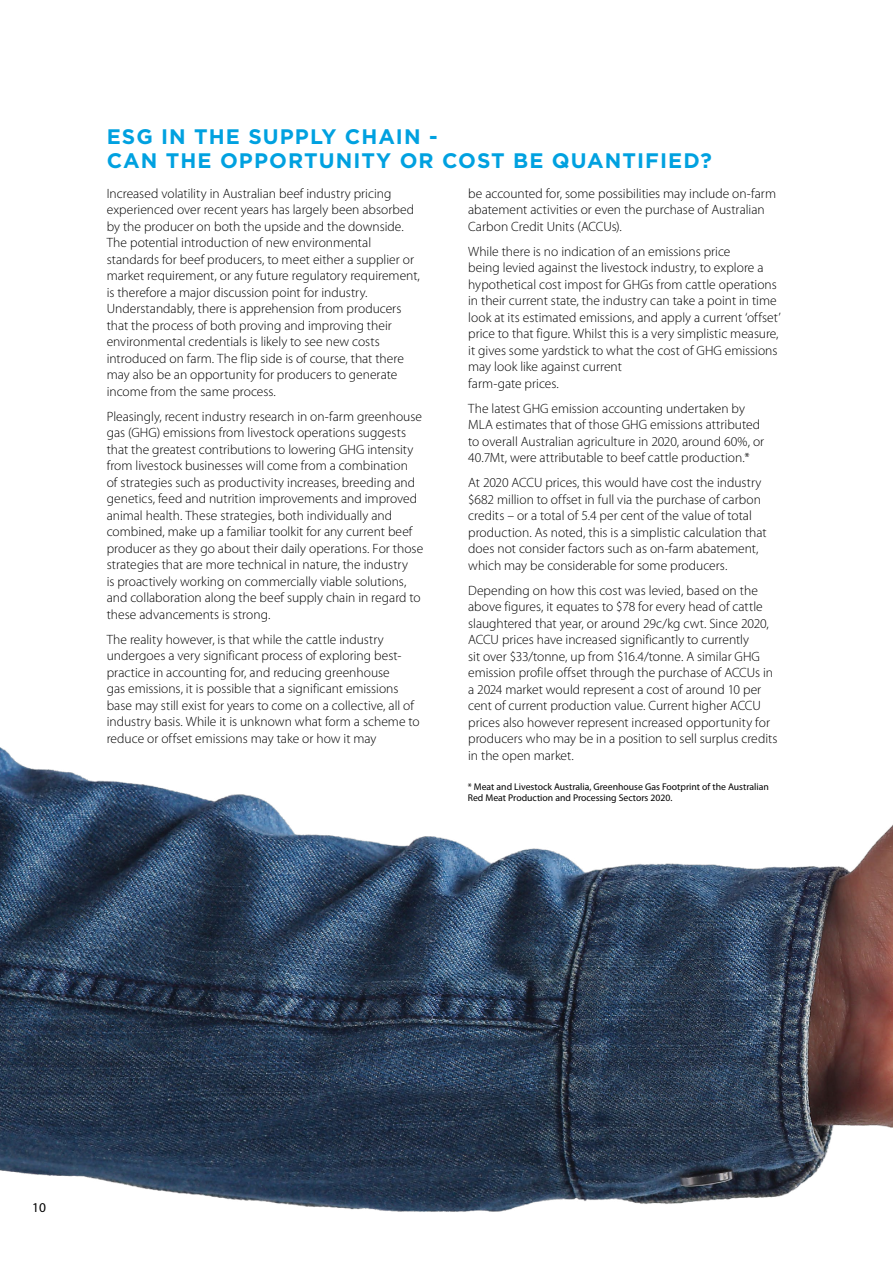
<style>
.page{position:relative;width:893px;height:1263px;background:#fff}
.page>*{position:absolute;margin:0;border:0;box-sizing:border-box;transform-origin:0 0}
.t1{font:700 21px/24px "Gotham";letter-spacing:.05em;color:#00a1e0}
.t2{font:300 13.5px/16.5px "Myriad Pro";color:#000}
.t3{font:13.5px "Myriad Pro";color:#000}
.t4{font:9.75px/11.2px "Myriad Pro";color:#000}
</style>
<div class="page">
<img style="left:0;top:747px;width:893px;height:465px">
<h1 class="t1" style="left:107px;top:125px;width:607px">ESG IN THE SUPPLY CHAIN -<br>CAN THE OPPORTUNITY OR COST BE QUANTIFIED?</h1>
<p class="t2" style="left:107px;top:185px;width:315px">Increased volatility in Australian beef industry pricing experienced over recent years has largely been absorbed by the producer on both the upside and the downside.<br>The potential introduction of new environmental standards for beef producers, to meet either a supplier or market requirement, or any future regulatory requirement, is therefore a major discussion point for industry.<br>Understandably, there is apprehension from producers that the process of both proving and improving their environmental credentials is likely to see new costs introduced on farm. The flip side is of course, that there may also be an opportunity for producers to generate income from the same process.</p>
<p class="t2" style="left:107px;top:408px;width:318px">Pleasingly, recent industry research in on-farm greenhouse gas (GHG) emissions from livestock operations suggests that the greatest contributions to lowering GHG intensity from livestock businesses will come from a combination<br>of strategies such as productivity increases, breeding and genetics, feed and nutrition improvements and improved animal health. These strategies, both individually and combined, make up a familiar toolkit for any current beef producer as they go about their daily operations. For those strategies that are more technical in nature, the industry<br>is proactively working on commercially viable solutions, and collaboration along the beef supply chain in regard to these advancements is strong.</p>
<p class="t2" style="left:107px;top:631px;width:315px">The reality however, is that while the cattle industry undergoes a very significant process of exploring best&shy;practice in accounting for, and reducing greenhouse<br>gas emissions, it is possible that a significant emissions base may still exist for years to come on a collective, all of industry basis. While it is unknown what form a scheme to reduce or offset emissions may take or how it may</p>
<p class="t2" style="left:468px;top:185px;width:309px">be accounted for, some possibilities may include on-farm abatement activities or even the purchase of Australian<br>Carbon Credit Units (ACCUs).</p>
<p class="t2" style="left:468px;top:243px;width:314px">While there is no indication of an emissions price<br>being levied against the livestock industry, to explore a hypothetical cost impost for GHGs from cattle operations in their current state, the industry can take a point in time look at its estimated emissions, and apply a current ‘offset’ price to that figure. Whilst this is a very simplistic measure, it gives some yardstick to what the cost of GHG emissions may look like against current<br>farm-gate prices.</p>
<p class="t2" style="left:468px;top:400px;width:298px">The latest GHG emission accounting undertaken by MLA estimates that of those GHG emissions attributed to overall Australian agriculture in 2020, around 60%, or 40.7Mt, were attributable to beef cattle production.*</p>
<p class="t2" style="left:468px;top:474px;width:300px">At 2020 ACCU prices, this would have cost the industry $682 million to offset in full via the purchase of carbon credits – or a total of 5.4 per cent of the value of total production. As noted, this is a simplistic calculation that does not consider factors such as on-farm abatement, which may be considerable for some producers.</p>
<p class="t2" style="left:468px;top:582px;width:311px">Depending on how this cost was levied, based on the above figures, it equates to $78 for every head of cattle slaughtered that year, or around 29c/kg cwt. Since 2020, ACCU prices have increased significantly to currently<br>sit over $33/tonne, up from $16.4/tonne. A similar GHG emission profile offset through the purchase of ACCUs in a 2024 market would represent a cost of around 10 per cent of current production value. Current higher ACCU prices also however represent increased opportunity for producers who may be in a position to sell surplus credits in the open market.</p>
<p class="t4" style="left:468px;top:781px;width:303px">* Meat and Livestock Australia, Greenhouse Gas Footprint of the Australian<br>Red Meat Production and Processing Sectors 2020.</p>
<p class="t3" style="left:32px;top:1199px;width:15px">10</p>
</div>
